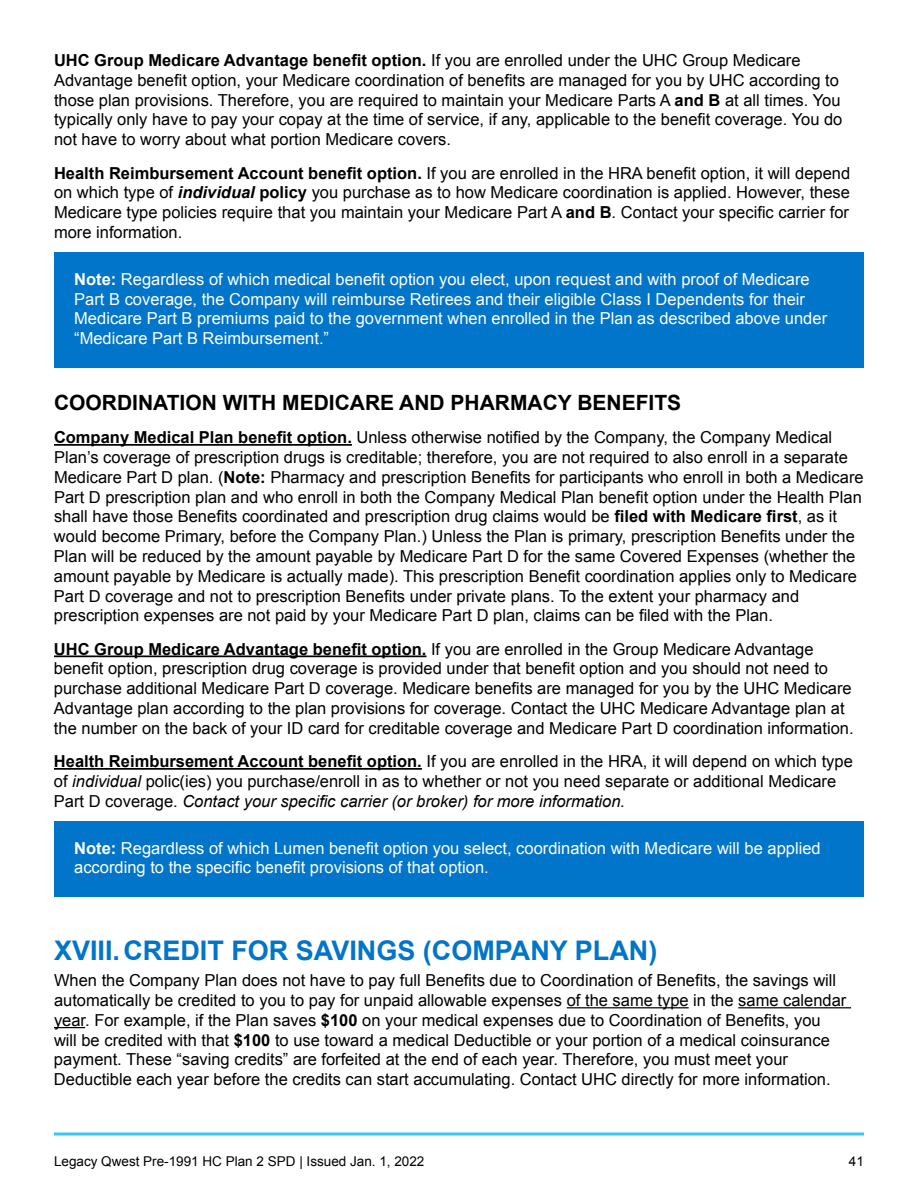
<style>
.page{position:relative;width:918px;height:1188px;background:#fff}
.page>*{position:absolute;margin:0;border:0;box-sizing:border-box;transform-origin:0 0}
.t1{font:700 27px "Arial";color:#0075c9}
.t2{font:700 21px "Arial";color:#000}
.t3{font:16.5px/19.8px "Arial";color:#000}
.t4{font:16.5px/19.8px "Arial";color:#fff}
.t5{font:13.5px "Arial";color:#000}
.s1{font-weight:700}
.s2{font-weight:700;font-style:italic}
.s3{font-style:italic}
</style>
<div class="page">
<svg style="left:54px;top:1132px;width:810px;height:4px;background:#69d4f6"></svg>
<div style="left:54px;top:252px;width:810px;height:116px;background:#0075c9"></div>
<hr style="left:54px;top:444px;width:298px;height:2px;background:#000">
<hr style="left:54px;top:655px;width:372px;height:2px;background:#000">
<hr style="left:54px;top:768px;width:368px;height:2px;background:#000">
<div style="left:54px;top:821px;width:810px;height:76px;background:#0075c9"></div>
<hr style="left:567px;top:1007px;width:122px;height:1px;background:#000">
<hr style="left:738px;top:1007px;width:113px;height:1px;background:#000">
<hr style="left:54px;top:1027px;width:31px;height:1px;background:#000">
<p class="t3" style="left:54px;top:50px;width:790px"><span class="s1">UHC Group Medicare Advantage benefit option.</span> If you are enrolled under the UHC Group Medicare Advantage benefit option, your Medicare coordination of benefits are managed for you by UHC according to those plan provisions. Therefore, you are required to maintain your Medicare Parts A <span class="s1">and B</span> at all times. You typically only have to pay your copay at the time of service, if any, applicable to the benefit coverage. You do not have to worry about what portion Medicare covers.</p>
<p class="t3" style="left:54px;top:163px;width:798px;text-align:justify"><span class="s1">Health Reimbursement Account benefit option.</span> If you are enrolled in the HRA benefit option, it will depend on which type of <span class="s2">individual</span> <span class="s1">policy</span> you purchase as to how Medicare coordination is applied. However, these Medicare type policies require that you maintain your Medicare Part A <span class="s1">and B</span>. Contact your specific carrier for more information.</p>
<p class="t4" style="left:74px;top:269px;width:754px"><span class="s1">Note:</span> Regardless of which medical benefit option you elect, upon request and with proof of Medicare Part B coverage, the Company will reimburse Retirees and their eligible Class I Dependents for their Medicare Part B premiums paid to the government when enrolled in the Plan as described above under “Medicare Part B Reimbursement.”</p>
<p class="t2" style="left:54px;top:389px;width:629px">COORDINATION WITH MEDICARE AND PHARMACY BENEFITS</p>
<p class="t3" style="left:54px;top:428px;width:811px"><span class="s1">Company Medical Plan benefit option.</span> Unless otherwise notified by the Company, the Company Medical Plan’s coverage of prescription drugs is creditable; therefore, you are not required to also enroll in a separate Medicare Part D plan. (<span class="s1">Note:</span> Pharmacy and prescription Benefits for participants who enroll in both a Medicare Part D prescription plan and who enroll in both the Company Medical Plan benefit option under the Health Plan shall have those Benefits coordinated and prescription drug claims would be <span class="s1">filed with Medicare first</span>, as it would become Primary, before the Company Plan.) Unless the Plan is primary, prescription Benefits under the Plan will be reduced by the amount payable by Medicare Part D for the same Covered Expenses (whether the amount payable by Medicare is actually made). This prescription Benefit coordination applies only to Medicare Part D coverage and not to prescription Benefits under private plans. To the extent your pharmacy and prescription expenses are not paid by your Medicare Part D plan, claims can be filed with the Plan.</p>
<p class="t3" style="left:54px;top:639px;width:801px"><span class="s1">UHC Group Medicare Advantage benefit option.</span> If you are enrolled in the Group Medicare Advantage benefit option, prescription drug coverage is provided under that benefit option and you should not need to purchase additional Medicare Part D coverage. Medicare benefits are managed for you by the UHC Medicare Advantage plan according to the plan provisions for coverage. Contact the UHC Medicare Advantage plan at the number on the back of your ID card for creditable coverage and Medicare Part D coordination information.</p>
<p class="t3" style="left:54px;top:752px;width:800px"><span class="s1">Health Reimbursement Account benefit option.</span> If you are enrolled in the HRA, it will depend on which type of <span class="s3">individual</span> polic(ies) you purchase/enroll in as to whether or not you need separate or additional Medicare<br>Part D coverage. <span class="s3">Contact your specific carrier (or broker) for more information.</span></p>
<p class="t4" style="left:74px;top:838px;width:748px"><span class="s1">Note:</span> Regardless of which Lumen benefit option you select, coordination with Medicare will be applied according to the specific benefit provisions of that option.</p>
<h1 class="t1" style="left:54px;top:932px;width:605px">XVIII.CREDIT FOR SAVINGS (COMPANY PLAN)</h1>
<p class="t3" style="left:54px;top:971px;width:794px">When the Company Plan does not have to pay full Benefits due to Coordination of Benefits, the savings will automatically be credited to you to pay for unpaid allowable expenses of the same type in the same calendar year. For example, if the Plan saves <span class="s1">$100</span> on your medical expenses due to Coordination of Benefits, you will be credited with that <span class="s1">$100</span> to use toward a medical Deductible or your portion of a medical coinsurance payment. These “saving credits” are forfeited at the end of each year. Therefore, you must meet your Deductible each year before the credits can start accumulating. Contact UHC directly for more information.</p>
<p class="t5" style="left:54px;top:1152px;width:372px">Legacy Qwest Pre-1991 HC Plan 2 SPD | Issued Jan. 1, 2022</p>
<p class="t5" style="left:849px;top:1152px;width:17px">41</p>
</div>
